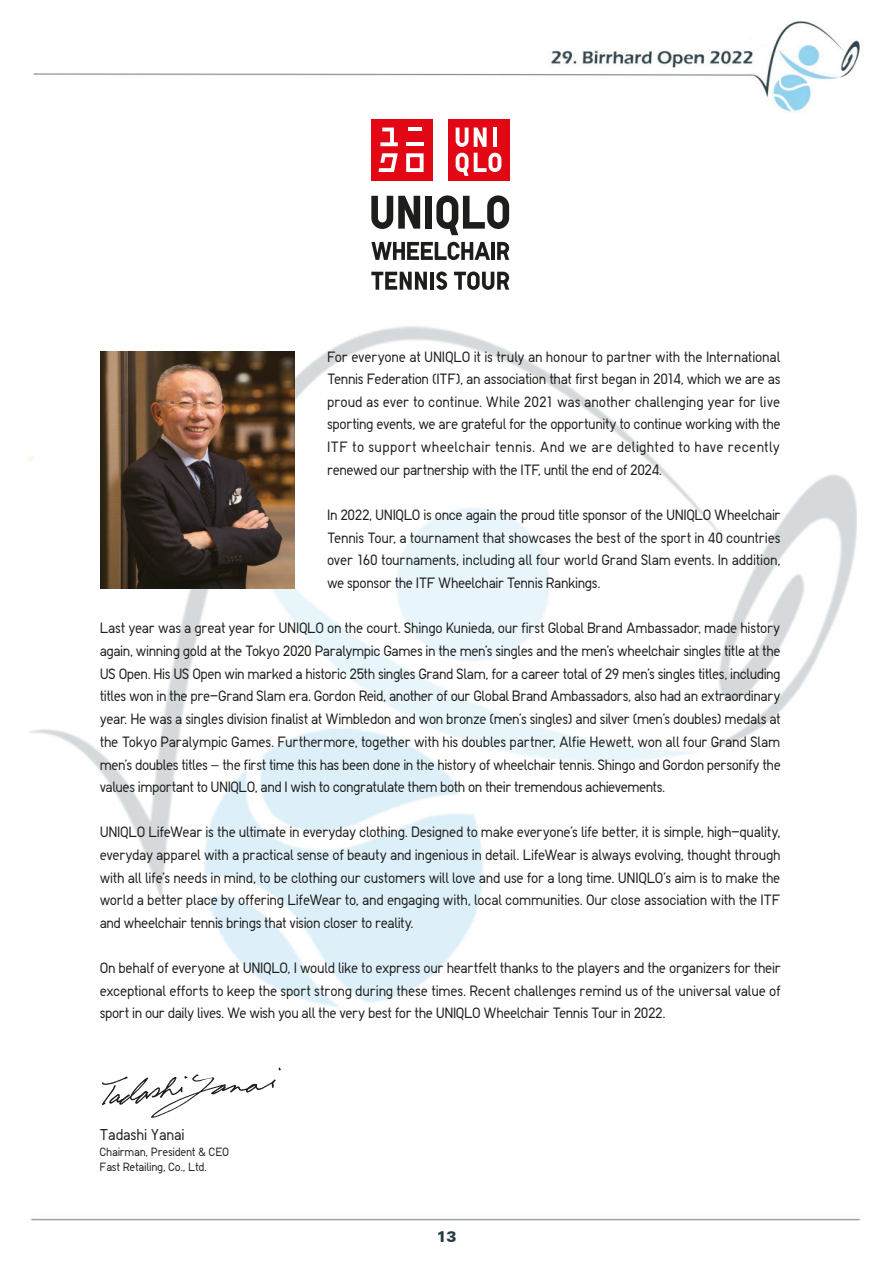
<style>
.page{position:relative;width:893px;height:1263px;background:#fff}
.page>*{position:absolute;margin:0;border:0;box-sizing:border-box;transform-origin:0 0}
.t1{font:300 15.75px "Uniqlo Pro";letter-spacing:.03em;color:#1d1d1b}
.t2{font:300 15px/22.6px "Uniqlo Pro";letter-spacing:.015em;color:#1d1d1b;text-align:justify}
.t3{font:900 15px "Zurich BT";color:#273e47}
.t4{font:300 12px/15.5px "Uniqlo Pro";letter-spacing:.03em;color:#1d1d1b}
.s1{font-family:"Koz Go Pr 6 N";font-weight:400}
</style>
<div class="page">
<img style="left:28px;top:21px;width:832px;height:1200px">
<img style="left:100px;top:351px;width:194px;height:237px">
<svg style="left:102px;top:1067px;width:179px;height:51px"></svg>
<svg style="left:371px;top:272px;width:56px;height:18px"></svg>
<hr style="left:430px;top:272px;width:4px;height:18px;background:#1d1d1b">
<svg style="left:436px;top:271px;width:11px;height:19px"></svg>
<svg style="left:454px;top:271px;width:55px;height:19px"></svg>
<svg style="left:371px;top:242px;width:119px;height:18px"></svg>
<hr style="left:491px;top:242px;width:4px;height:18px;background:#1d1d1b">
<svg style="left:497px;top:242px;width:12px;height:18px"></svg>
<svg style="left:371px;top:196px;width:49px;height:33px"></svg>
<div style="left:425px;top:196px;width:7px;height:33px;background:#1d1d1b"></div>
<svg style="left:436px;top:195px;width:73px;height:40px"></svg>
<div style="left:448px;top:119px;width:61px;height:61px;background:#e30614"></div>
<hr style="left:493px;top:128px;width:4px;height:19px;background:#fff">
<svg style="left:456px;top:128px;width:12px;height:19px"></svg>
<svg style="left:474px;top:128px;width:13px;height:19px"></svg>
<svg style="left:456px;top:153px;width:12px;height:23px"></svg>
<svg style="left:474px;top:153px;width:27px;height:19px"></svg>
<div style="left:371px;top:119px;width:62px;height:61px;background:#e30614"></div>
<hr style="left:406px;top:142px;width:18px;height:4px;background:#fff">
<hr style="left:408px;top:128px;width:14px;height:3px;background:#fff">
<svg style="left:380px;top:128px;width:18px;height:18px"></svg>
<svg style="left:406px;top:153px;width:18px;height:19px"></svg>
<svg style="left:378px;top:153px;width:20px;height:19px"></svg>
<p class="t2" style="left:327px;top:345px;width:454px">For everyone at UNIQLO it is truly an honour to partner with the International Tennis Federation (ITF), an association that first began in 2014, which we are as proud as ever to continue. While 2021 was another challenging year for live sporting events, we are grateful for the opportunity to continue working with the ITF to support wheelchair tennis. And we are delighted to have recently renewed our partnership with the ITF, until the end of 2024.</p>
<p class="t2" style="left:327px;top:503px;width:454px">In 2022, UNIQLO is once again the proud title sponsor of the UNIQLO Wheelchair Tennis Tour, a tournament that showcases the best of the sport in 40 countries over 160 tournaments, including all four world Grand Slam events. In addition, we sponsor the ITF Wheelchair Tennis Rankings.</p>
<p class="t2" style="left:100px;top:617px;width:682px">Last year was a great year for UNIQLO on the court. Shingo Kunieda, our first Global Brand Ambassador, made history again, winning gold at the Tokyo 2020 Paralympic Games in the men’s singles and the men’s wheelchair singles title at the US Open. His US Open win marked a historic 25th singles Grand Slam, for a career total of 29 men’s singles titles, including titles won in the pre-Grand Slam era. Gordon Reid, another of our Global Brand Ambassadors, also had an extraordinary year. He was a singles division finalist at Wimbledon and won bronze (men’s singles) and silver (men’s doubles) medals at the Tokyo Paralympic Games. Furthermore, together with his doubles partner, Alfie Hewett, won all four Grand Slam men’s doubles titles <span class="s1">‒</span> the first time this has been done in the history of wheelchair tennis. Shingo and Gordon personify the values important to UNIQLO, and I wish to congratulate them both on their tremendous achievements.</p>
<p class="t2" style="left:100px;top:820px;width:682px">UNIQLO LifeWear is the ultimate in everyday clothing. Designed to make everyone’s life better, it is simple, high-quality, everyday apparel with a practical sense of beauty and ingenious in detail. LifeWear is always evolving, thought through with all life’s needs in mind, to be clothing our customers will love and use for a long time. UNIQLO’s aim is to make the world a better place by offering LifeWear to, and engaging with, local communities. Our close association with the ITF and wheelchair tennis brings that vision closer to reality.</p>
<p class="t2" style="left:100px;top:956px;width:682px">On behalf of everyone at UNIQLO, I would like to express our heartfelt thanks to the players and the organizers for their exceptional efforts to keep the sport strong during these times. Recent challenges remind us of the universal value of sport in our daily lives. We wish you all the very best for the UNIQLO Wheelchair Tennis Tour in 2022.</p>
<p class="t1" style="left:100px;top:1126px;width:86px">Tadashi Yanai</p>
<p class="t4" style="left:100px;top:1144px;width:131px">Chairman, President &amp; CEO<br>Fast Retailing, Co., Ltd.</p>
<p class="t3" style="left:437px;top:1228px;width:21px">13</p>
</div>
